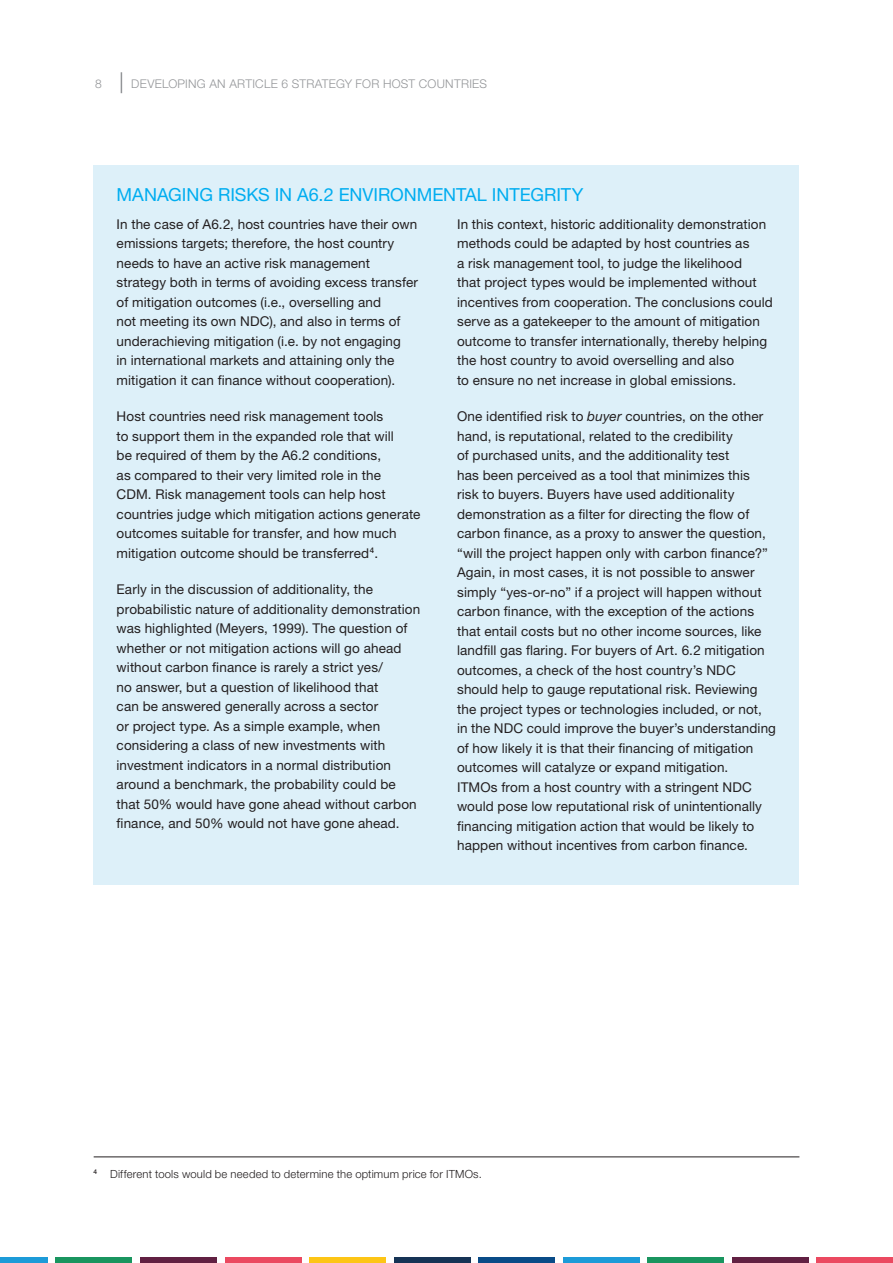
<style>
.page{position:relative;width:893px;height:1263px;background:#fff}
.page>*{position:absolute;margin:0;border:0;box-sizing:border-box;transform-origin:0 0}
.Header_2_BLUE{font:18px "Helvetica Neue LT Std";letter-spacing:-.005em;color:#00adf0}
.Body_text{font:13.5px/19.5px "Helvetica Neue LT Std";letter-spacing:.01em;color:#231f20}
.t1{font:300 12px "Helvetica Neue LT Std";letter-spacing:.025em;color:#939598}
.Footnotes{font:300 11.25px "Helvetica Neue LT Std";letter-spacing:.015em;color:#231f20}
.s1{font-style:italic}
</style>
<div class="page">
<svg style="left:121px;top:72px;width:1px;height:21px"></svg>
<div style="left:394px;top:1257px;width:76px;height:6px;background:#163355"></div>
<div style="left:479px;top:1257px;width:76px;height:6px;background:#094b87"></div>
<div style="left:563px;top:1257px;width:76px;height:6px;background:#1d9bd8"></div>
<div style="left:0;top:1257px;width:47px;height:6px;background:#1d9bd8"></div>
<div style="left:648px;top:1257px;width:76px;height:6px;background:#19955f"></div>
<div style="left:56px;top:1257px;width:76px;height:6px;background:#19955f"></div>
<div style="left:732px;top:1257px;width:76px;height:6px;background:#612042"></div>
<div style="left:140px;top:1257px;width:76px;height:6px;background:#612042"></div>
<div style="left:817px;top:1257px;width:76px;height:6px;background:#eb4960"></div>
<div style="left:225px;top:1257px;width:76px;height:6px;background:#eb4960"></div>
<div style="left:310px;top:1257px;width:76px;height:6px;background:#fdc516"></div>
<hr style="left:94px;top:1156px;width:705px;height:1px;background:#231f20">
<div style="left:94px;top:165px;width:705px;height:719px;background:#ddf0f9"></div>
<p class="t1" style="left:95px;top:76px;width:8px">8</p>
<p class="t1" style="left:131px;top:76px;width:357px">DEVELOPING AN ARTICLE 6 STRATEGY FOR HOST COUNTRIES</p>
<p class="Header_2_BLUE" style="left:117px;top:184px;width:468px">MANAGING RISKS IN A6.2 ENVIRONMENTAL INTEGRITY</p>
<p class="Body_text" style="left:117px;top:214px;width:303px">In the case of A6.2, host countries have their own emissions targets; therefore, the host country needs to have an active risk management strategy both in terms of avoiding excess transfer of mitigation outcomes (i.e., overselling and<br>not meeting its own NDC), and also in terms of underachieving mitigation (i.e. by not engaging<br>in international markets and attaining only the mitigation it can finance without cooperation).</p>
<p class="Body_text" style="left:117px;top:406px;width:305px">Host countries need risk management tools<br>to support them in the expanded role that will<br>be required of them by the A6.2 conditions,<br>as compared to their very limited role in the<br>CDM. Risk management tools can help host countries judge which mitigation actions generate outcomes suitable for transfer, and how much mitigation outcome should be transferred<sup>4</sup>.</p>
<p class="Body_text" style="left:117px;top:579px;width:305px">Early in the discussion of additionality, the probabilistic nature of additionality demonstration was highlighted (Meyers, 1999). The question of whether or not mitigation actions will go ahead without carbon finance is rarely a strict yes/<br>no answer, but a question of likelihood that<br>can be answered generally across a sector<br>or project type. As a simple example, when considering a class of new investments with investment indicators in a normal distribution around a benchmark, the probability could be that 50% would have gone ahead without carbon finance, and 50% would not have gone ahead.</p>
<p class="Body_text" style="left:457px;top:214px;width:317px">In this context, historic additionality demonstration methods could be adapted by host countries as<br>a risk management tool, to judge the likelihood<br>that project types would be implemented without incentives from cooperation. The conclusions could serve as a gatekeeper to the amount of mitigation outcome to transfer internationally, thereby helping the host country to avoid overselling and also<br>to ensure no net increase in global emissions.</p>
<p class="Body_text" style="left:457px;top:406px;width:320px">One identified risk to <span class="s1">buyer</span> countries, on the other hand, is reputational, related to the credibility<br>of purchased units, and the additionality test<br>has been perceived as a tool that minimizes this<br>risk to buyers. Buyers have used additionality demonstration as a filter for directing the flow of carbon finance, as a proxy to answer the question, “will the project happen only with carbon finance?” Again, in most cases, it is not possible to answer simply “yes-or-no” if a project will happen without carbon finance, with the exception of the actions that entail costs but no other income sources, like landfill gas flaring. For buyers of Art. 6.2 mitigation outcomes, a check of the host country’s NDC should help to gauge reputational risk. Reviewing the project types or technologies included, or not,<br>in the NDC could improve the buyer’s understanding of how likely it is that their financing of mitigation outcomes will catalyze or expand mitigation.<br>ITMOs from a host country with a stringent NDC would pose low reputational risk of unintentionally financing mitigation action that would be likely to happen without incentives from carbon finance.</p>
<p class="Footnotes" style="left:94px;top:1167px;width:390px"><sup>4</sup> Different tools would be needed to determine the optimum price for ITMOs.</p>
</div>
